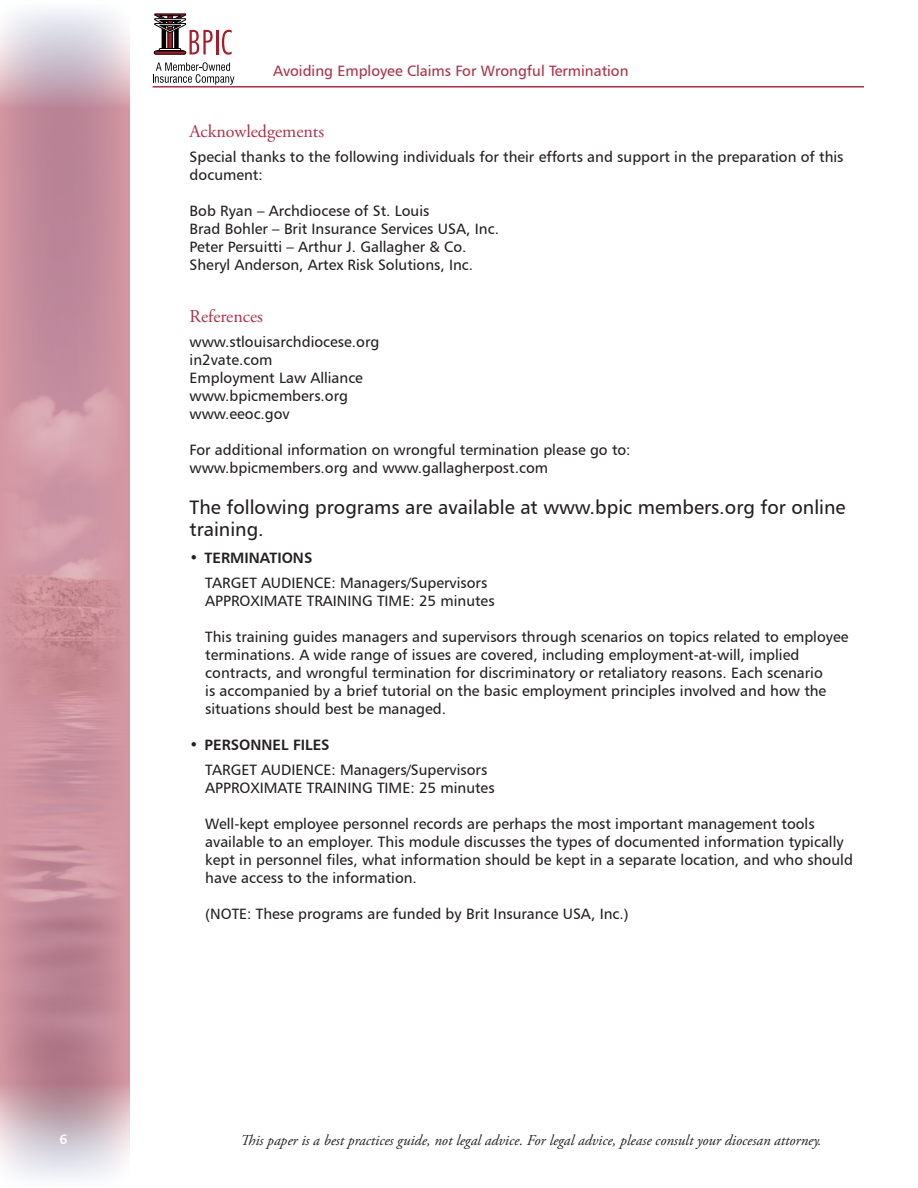
<style>
.page{position:relative;width:918px;height:1188px;background:#fff}
.page>*{position:absolute;margin:0;border:0;box-sizing:border-box;transform-origin:0 0}
.t1{font:19.5px/22.5px "Humanist 777 BT Roman B";color:#231f20}
.SubHeader{font:18px "Adobe Garamond Pro";color:#a93146}
.Body_Text{font:15px/18px "Humanist 777 BT Roman B";color:#231f20}
.t2{font:italic 15px "Adobe Garamond Pro";color:#231f20}
.t3{font:15px "Humanist 777 BT Roman B";color:#a93146}
.t4{font:15px "Humanist 777 BT Bold B";color:#231f20}
.t5{font:13.5px "Humanist 777 BT Bold B";color:#fff}
.s1{font-family:"Humanist 777 BT Roman B"}
</style>
<div class="page">
<hr style="left:153px;top:86px;width:711px;height:2px;background:#a93146">
<svg style="left:153px;top:62px;width:81px;height:23px"></svg>
<hr style="left:216px;top:30px;width:2px;height:24px;background:#a41d2a">
<svg style="left:222px;top:30px;width:10px;height:25px"></svg>
<svg style="left:154px;top:13px;width:59px;height:41px"></svg>
<div style="left:159px;top:48px;width:22px;height:3px;border:1px solid #000"></div>
<hr style="left:156px;top:50px;width:28px;height:3px;background:#000">
<div style="left:154px;top:51px;width:32px;height:3px;border:1px solid #000;border-radius:2px"></div>
<p class="t3" style="left:273px;top:61px;width:357px">Avoiding Employee Claims For Wrongful Termination</p>
<p class="SubHeader" style="left:190px;top:121px;width:136px">Acknowledgements</p>
<p class="Body_Text" style="left:190px;top:147px;width:655px">Special thanks to the following individuals for their efforts and support in the preparation of this document:</p>
<p class="Body_Text" style="left:190px;top:201px;width:311px">Bob Ryan – Archdiocese of St. Louis<br>Brad Bohler – Brit Insurance Services USA, Inc.<br>Peter Persuitti – Arthur J. Gallagher &amp; Co.<br>Sheryl Anderson, Artex Risk Solutions, Inc.</p>
<p class="SubHeader" style="left:190px;top:306px;width:75px">References</p>
<p class="Body_Text" style="left:190px;top:333px;width:191px">www.stlouisarchdiocese.org in2vate.com<br>Employment Law Alliance www.bpicmembers.org www.eeoc.gov</p>
<p class="Body_Text" style="left:190px;top:441px;width:442px">For additional information on wrongful termination please go to: www.bpicmembers.org and www.gallagherpost.com</p>
<p class="t1" style="left:190px;top:495px;width:657px">The following programs are available at www.bpic members.org for online training.</p>
<p class="t4" style="left:190px;top:548px;width:124px"><span class="s1">•</span> TERMINATIONS</p>
<p class="Body_Text" style="left:205px;top:573px;width:291px">TARGET AUDIENCE: Managers/Supervisors<br>APPROXIMATE TRAINING TIME: 25 minutes</p>
<p class="Body_Text" style="left:205px;top:627px;width:645px">This training guides managers and supervisors through scenarios on topics related to employee terminations. A wide range of issues are covered, including employment-at-will, implied contracts, and wrongful termination for discriminatory or retaliatory reasons. Each scenario<br>is accompanied by a brief tutorial on the basic employment principles involved and how the situations should best be managed.</p>
<p class="t4" style="left:190px;top:735px;width:142px"><span class="s1">•</span> PERSONNEL FILES</p>
<p class="Body_Text" style="left:205px;top:760px;width:291px">TARGET AUDIENCE: Managers/Supervisors<br>APPROXIMATE TRAINING TIME: 25 minutes</p>
<p class="Body_Text" style="left:205px;top:814px;width:649px">Well-kept employee personnel records are perhaps the most important management tools available to an employer. This module discusses the types of documented information typically kept in personnel files, what information should be kept in a separate location, and who should have access to the information.</p>
<p class="Body_Text" style="left:205px;top:904px;width:425px">(NOTE: These programs are funded by Brit Insurance USA, Inc.)</p>
<p class="t5" style="left:60px;top:1131px;width:10px">6</p>
<p class="t2" style="left:241px;top:1131px;width:583px">This paper is a best practices guide, not legal advice. For legal advice, please consult your diocesan attorney.</p>
</div>
